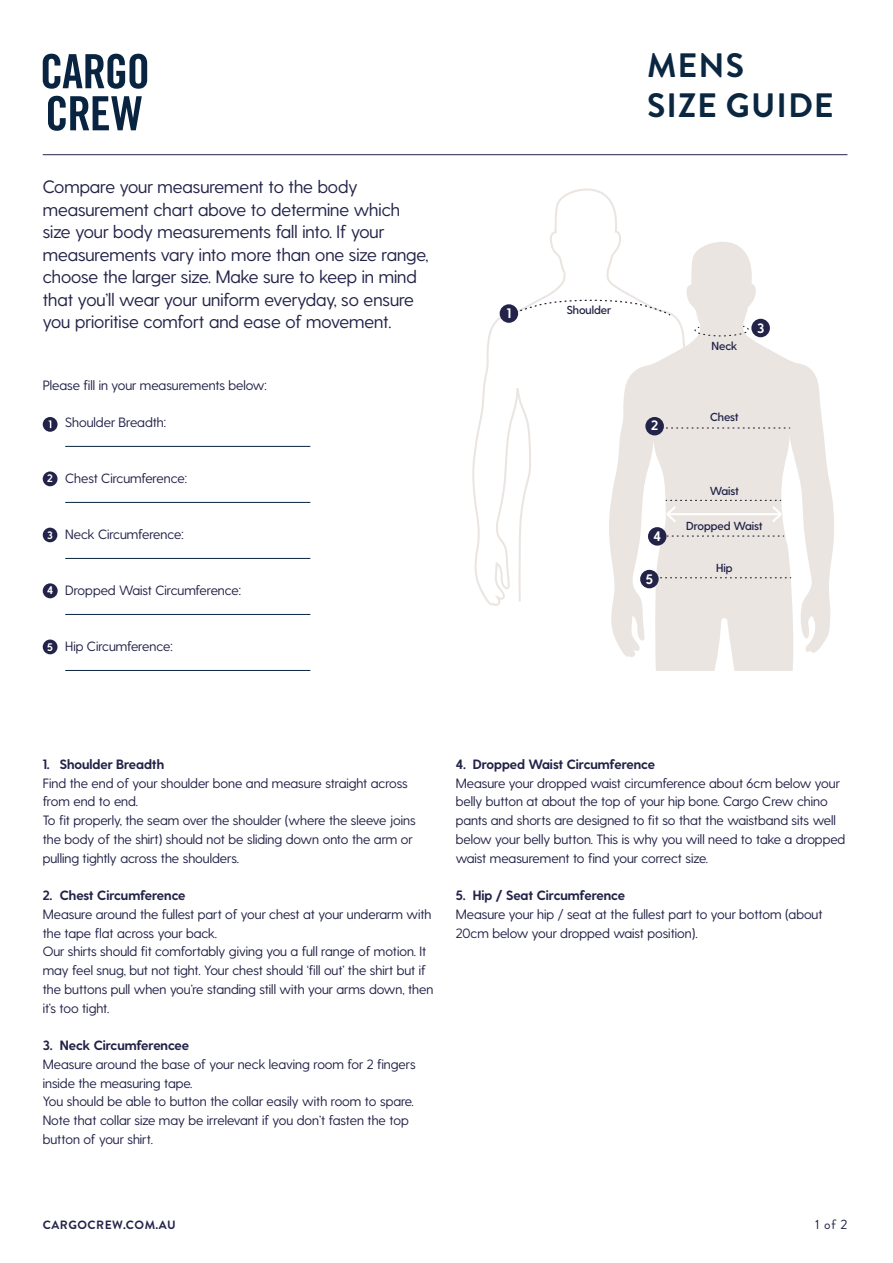
<style>
.page{position:relative;width:893px;height:1263px;background:#fff}
.page>*{position:absolute;margin:0;border:0;box-sizing:border-box;transform-origin:0 0}
.t1{font:700 33.75px/39.6px "Brandon Grotesque";letter-spacing:.03em;color:#0b2641}
.t2{font:18px/22.5px "Greycliff CF";color:#232349}
.t3{font:700 13.8px "Greycliff CF";color:#fff}
.t4{font:13.5px/18.8px "Greycliff CF";color:#232349}
.t5{font:700 13.5px "Greycliff CF";color:#232349}
.t6{font:13.5px "Brandon Grotesque";color:#232349}
.t7{font:700 12px "Brandon Grotesque";letter-spacing:.04em;color:#232349}
.t8{font:600 11.7px "Greycliff CF";color:#232349}
.s1{font-weight:700;font-size:10.95px;color:#fff}
.s2{font-weight:700;font-size:11.1px;color:#fff}
</style>
<div class="page">
<svg style="left:472px;top:188px;width:149px;height:418px"></svg>
<svg style="left:606px;top:242px;width:228px;height:429px;fill:#eae5e1"></svg>
<svg style="left:506px;top:297px;width:165px;height:20px"></svg>
<svg style="left:664px;top:427px;width:126px;height:2px"></svg>
<svg style="left:666px;top:500px;width:116px;height:22px;background:#e9e5e1"></svg>
<svg style="left:666px;top:535px;width:118px;height:2px"></svg>
<svg style="left:659px;top:577px;width:132px;height:1px"></svg>
<svg style="left:694px;top:325px;width:56px;height:12px"></svg>
<div style="left:500px;top:304px;width:18px;height:19px;background:#232349;border-radius:50%"></div>
<div style="left:645px;top:417px;width:19px;height:18px;background:#232349;border-radius:50%"></div>
<div style="left:751px;top:319px;width:19px;height:18px;background:#232349;border-radius:50%"></div>
<div style="left:648px;top:527px;width:18px;height:19px;background:#232349;border-radius:50%"></div>
<div style="left:640px;top:570px;width:19px;height:18px;background:#232349;border-radius:50%"></div>
<svg style="left:43px;top:417px;width:15px;height:15px"></svg>
<hr style="left:65px;top:446px;width:245px;height:1px;background:#082440">
<div style="left:43px;top:471px;width:15px;height:15px;background:#232349;border-radius:50%"></div>
<hr style="left:65px;top:502px;width:245px;height:1px;background:#082440">
<div style="left:43px;top:528px;width:14px;height:14px;background:#232349;border-radius:50%"></div>
<hr style="left:65px;top:558px;width:245px;height:1px;background:#082440">
<div style="left:43px;top:583px;width:15px;height:15px;background:#232349;border-radius:50%"></div>
<hr style="left:65px;top:614px;width:245px;height:1px;background:#082440">
<div style="left:43px;top:639px;width:15px;height:15px;background:#232349;border-radius:50%"></div>
<hr style="left:65px;top:670px;width:245px;height:1px;background:#082440">
<svg style="left:49px;top:420px;width:2px;height:8px"></svg>
<hr style="left:43px;top:154px;width:804px;height:1px;background:#232349">
<svg style="left:48px;top:96px;width:94px;height:35px"></svg>
<svg style="left:43px;top:54px;width:104px;height:35px"></svg>
<p class="t2" style="left:43px;top:175px;width:387px">Compare your measurement to the body measurement chart above to determine which size your body measurements fall into. If your measurements vary into more than one size range, choose the larger size. Make sure to keep in mind that you’ll wear your uniform everyday, so ensure you prioritise comfort and ease of movement.</p>
<p class="t4" style="left:43px;top:376px;width:226px">Please fill in your measurements below:</p>
<p class="t4" style="left:65px;top:413px;width:102px">Shoulder Breadth:</p>
<p class="t4" style="left:47px;top:469px;width:141px"><span class="s1">2</span> Chest Circumference:</p>
<p class="t4" style="left:47px;top:525px;width:138px"><span class="s1">3</span> Neck Circumference:</p>
<p class="t4" style="left:47px;top:581px;width:195px"><span class="s2">4</span> Dropped Waist Circumference:</p>
<p class="t4" style="left:47px;top:637px;width:127px"><span class="s1">5</span> Hip Circumference:</p>
<h1 class="t1" style="left:647px;top:46px;width:188px">MENS<br>SIZE GUIDE</h1>
<p class="t3" style="left:507px;top:305px;width:6px">1</p>
<p class="t8" style="left:567px;top:303px;width:46px">Shoulder</p>
<p class="t3" style="left:651px;top:417px;width:9px">2</p>
<p class="t3" style="left:653px;top:528px;width:9px">4</p>
<p class="t3" style="left:646px;top:571px;width:9px">5</p>
<p class="t8" style="left:712px;top:339px;width:27px">Neck</p>
<p class="t3" style="left:757px;top:320px;width:9px">3</p>
<p class="t8" style="left:710px;top:410px;width:30px">Chest</p>
<p class="t8" style="left:710px;top:484px;width:31px">Waist</p>
<p class="t8" style="left:686px;top:519px;width:78px">Dropped Waist</p>
<p class="t8" style="left:716px;top:560px;width:18px">Hip</p>
<p class="t5" style="left:43px;top:756px;width:123px">1. Shoulder Breadth</p>
<p class="t4" style="left:43px;top:773px;width:374px">Find the end of your shoulder bone and measure straight across from end to end.<br>To fit properly, the seam over the shoulder (where the sleeve joins the body of the shirt) should not be sliding down onto the arm or pulling tightly across the shoulders.</p>
<p class="t5" style="left:43px;top:887px;width:144px">2. Chest Circumference</p>
<p class="t4" style="left:43px;top:905px;width:392px">Measure around the fullest part of your chest at your underarm with the tape flat across your back.<br>Our shirts should fit comfortably giving you a full range of motion. It may feel snug, but not tight. Your chest should ‘fill out’ the shirt but if the buttons pull when you’re standing still with your arms down, then it’s too tight.</p>
<p class="t5" style="left:43px;top:1037px;width:148px">3. Neck Circumferencee</p>
<p class="t4" style="left:43px;top:1055px;width:374px">Measure around the base of your neck leaving room for 2 fingers inside the measuring tape.<br>You should be able to button the collar easily with room to spare.<br>Note that collar size may be irrelevant if you don’t fasten the top button of your shirt.</p>
<p class="t5" style="left:456px;top:756px;width:201px">4. Dropped Waist Circumference</p>
<p class="t4" style="left:456px;top:773px;width:391px">Measure your dropped waist circumference about 6cm below your belly button at about the top of your hip bone. Cargo Crew chino pants and shorts are designed to fit so that the waistband sits well below your belly button. This is why you will need to take a dropped waist measurement to find your correct size.</p>
<p class="t5" style="left:456px;top:887px;width:171px">5. Hip / Seat Circumference</p>
<p class="t4" style="left:456px;top:905px;width:368px">Measure your hip / seat at the fullest part to your bottom (about<br>20cm below your dropped waist position).</p>
<p class="t7" style="left:43px;top:1216px;width:134px">CARGOCREW.COM.AU</p>
<p class="t6" style="left:815px;top:1215px;width:34px">1 of 2</p>
</div>
